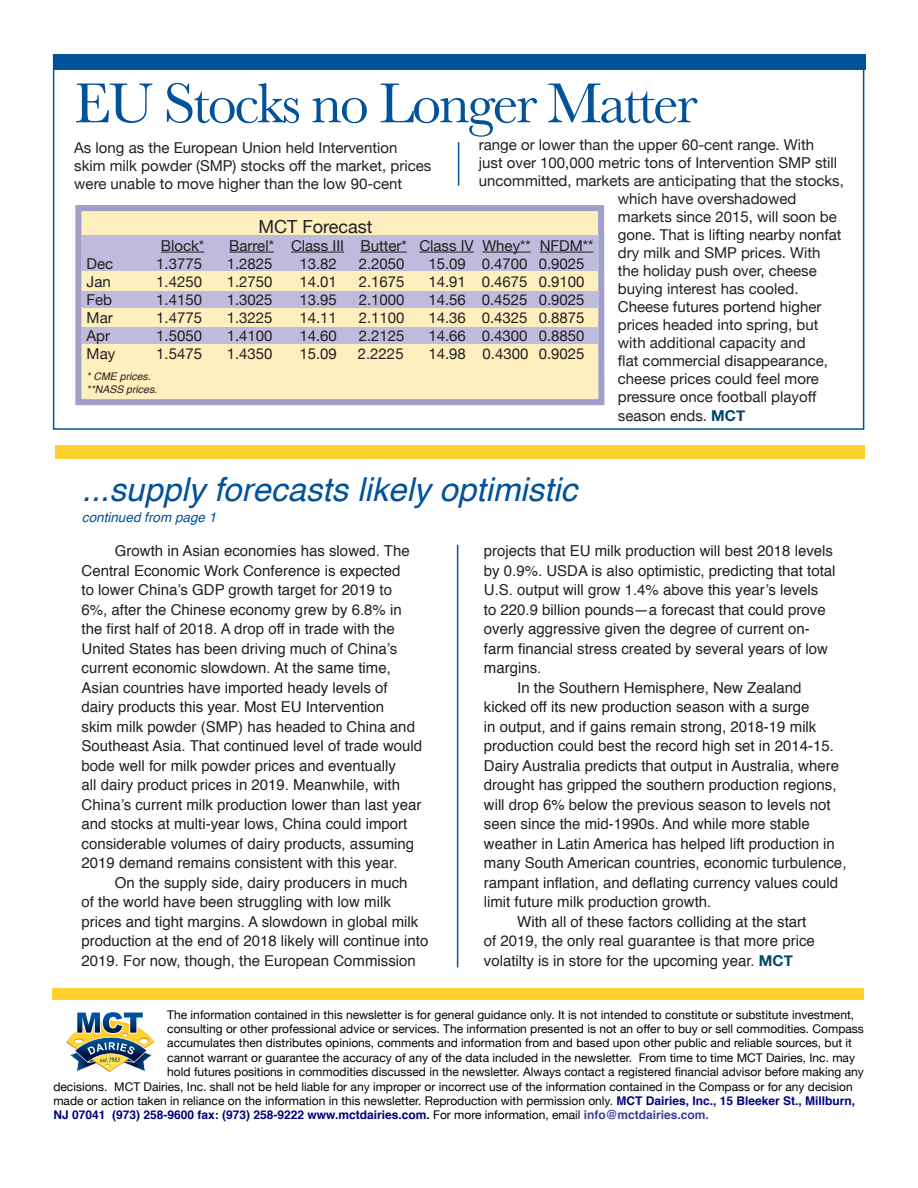
<style>
.page{position:relative;width:918px;height:1188px;background:#fff}
.page>*{position:absolute;margin:0;border:0;box-sizing:border-box;transform-origin:0 0}
.t1{font:58.5px "Baskerville";letter-spacing:-.04em;color:#01529a}
.t2{font:italic 33px "Helvetica";color:#01529a}
.t3{font:18px "Helvetica Neue";color:#231f20}
.t4{font:15px/19.5px "Helvetica";color:#231f20}
.forecast_chart{font:15px/18px "Helvetica Neue";color:#231f20}
.t5{font:italic 13.5px "Helvetica";color:#01529a}
.t6{font:12px "Helvetica Neue";color:#000}
.t7{font:700 12px "Helvetica";color:#000080}
.t8{font:italic 10.5px "Helvetica";color:#231f20}
.s1{font-weight:700;color:#004768}
.s2{font-family:"Helvetica Neue";font-weight:700;color:#004768}
.s3{font-family:"Helvetica";font-weight:700;color:#000080}
.s4{color:#000}
.s5{font-family:"Helvetica Neue";font-weight:400;color:#000}
.s6{color:#3e3f99}
</style>
<div class="page">
<hr style="left:458px;top:142px;width:1px;height:44px;background:#01529a">
<div style="left:55px;top:445px;width:810px;height:14px;background:#ffd12e"></div>
<svg style="left:66px;top:1012px;width:88px;height:60px"></svg>
<div style="left:82px;top:210px;width:517px;height:189px;background:#feefbe"></div>
<div style="left:75px;top:205px;width:529px;height:200px;border:6px solid #a09fcc"></div>
<div style="left:81px;top:236px;width:517px;height:35px;background:#bebbdc"></div>
<div style="left:81px;top:291px;width:517px;height:17px;background:#bebbdc"></div>
<div style="left:81px;top:327px;width:517px;height:17px;background:#bebbdc"></div>
<hr style="left:161px;top:252px;width:43px;height:1px;background:#231f20">
<hr style="left:229px;top:252px;width:45px;height:1px;background:#231f20">
<hr style="left:291px;top:252px;width:53px;height:1px;background:#231f20">
<hr style="left:360px;top:252px;width:47px;height:1px;background:#231f20">
<hr style="left:419px;top:252px;width:55px;height:1px;background:#231f20">
<hr style="left:482px;top:252px;width:49px;height:1px;background:#231f20">
<hr style="left:540px;top:252px;width:53px;height:1px;background:#231f20">
<div style="left:53px;top:989px;width:811px;height:11px;background:#ffd12e"></div>
<div style="left:54px;top:54px;width:811px;height:16px;background:#01529a"></div>
<hr style="left:457px;top:545px;width:1px;height:422px;background:#01529a">
<p class="t1" style="left:74px;top:66px;width:625px">EU Stocks no Longer Matter</p>
<p class="forecast_chart" style="left:74px;top:140px;width:359px">As long as the European Union held Intervention skim milk powder (SMP) stocks off the market, prices were unable to move higher than the low 90-cent</p>
<p class="forecast_chart" style="left:479px;top:136px;width:337px">range or lower than the upper 60-cent range. With</p>
<p class="forecast_chart" style="left:479px;top:154px;width:360px">just over 100,000 metric tons of Intervention SMP still</p>
<p class="forecast_chart" style="left:479px;top:172px;width:366px">uncommitted, markets are anticipating that the stocks,</p>
<p class="forecast_chart" style="left:618px;top:190px;width:180px">which have overshadowed</p>
<p class="forecast_chart" style="left:618px;top:208px;width:220px">markets since 2015, will soon be</p>
<p class="forecast_chart" style="left:618px;top:226px;width:225px">gone. That is lifting nearby nonfat</p>
<p class="forecast_chart" style="left:618px;top:244px;width:204px">dry milk and SMP prices. With</p>
<p class="forecast_chart" style="left:618px;top:262px;width:200px">the holiday push over, cheese</p>
<p class="forecast_chart" style="left:618px;top:280px;width:182px">buying interest has cooled.</p>
<p class="forecast_chart" style="left:618px;top:298px;width:205px">Cheese futures portend higher</p>
<p class="forecast_chart" style="left:618px;top:316px;width:202px">prices headed into spring, but</p>
<p class="forecast_chart" style="left:618px;top:334px;width:189px">with additional capacity and</p>
<p class="forecast_chart" style="left:618px;top:352px;width:212px">flat commercial disappearance,</p>
<p class="forecast_chart" style="left:618px;top:370px;width:202px">cheese prices could feel more</p>
<p class="forecast_chart" style="left:618px;top:388px;width:200px">pressure once football playoff</p>
<p class="forecast_chart" style="left:618px;top:408px;width:129px">season ends. <span class="s1">MCT</span></p>
<p class="t3" style="left:259px;top:213px;width:116px">MCT Forecast</p>
<p class="forecast_chart" style="left:161px;top:237px;width:45px">Block*</p>
<p class="forecast_chart" style="left:229px;top:237px;width:366px">Barrel* Class III Butter* Class IV Whey** NFDM**</p>
<p class="forecast_chart" style="left:87px;top:255px;width:28px">Dec</p>
<p class="forecast_chart" style="left:156px;top:255px;width:47px">1.3775</p>
<p class="forecast_chart" style="left:227px;top:255px;width:47px">1.2825</p>
<p class="forecast_chart" style="left:299px;top:255px;width:39px">13.82</p>
<p class="forecast_chart" style="left:359px;top:255px;width:47px">2.2050</p>
<p class="forecast_chart" style="left:428px;top:255px;width:158px">15.09 0.4700 0.9025</p>
<p class="forecast_chart" style="left:87px;top:273px;width:26px">Jan</p>
<p class="forecast_chart" style="left:156px;top:273px;width:47px">1.4250</p>
<p class="forecast_chart" style="left:227px;top:273px;width:47px">1.2750</p>
<p class="forecast_chart" style="left:299px;top:273px;width:39px">14.01</p>
<p class="forecast_chart" style="left:359px;top:273px;width:47px">2.1675</p>
<p class="forecast_chart" style="left:428px;top:273px;width:158px">14.91 0.4675 0.9100</p>
<p class="forecast_chart" style="left:87px;top:291px;width:27px">Feb</p>
<p class="forecast_chart" style="left:156px;top:291px;width:47px">1.4150</p>
<p class="forecast_chart" style="left:227px;top:291px;width:47px">1.3025</p>
<p class="forecast_chart" style="left:299px;top:291px;width:39px">13.95</p>
<p class="forecast_chart" style="left:359px;top:291px;width:47px">2.1000</p>
<p class="forecast_chart" style="left:428px;top:291px;width:158px">14.56 0.4525 0.9025</p>
<p class="forecast_chart" style="left:87px;top:309px;width:28px">Mar</p>
<p class="forecast_chart" style="left:156px;top:309px;width:47px">1.4775</p>
<p class="forecast_chart" style="left:227px;top:309px;width:47px">1.3225</p>
<p class="forecast_chart" style="left:299px;top:309px;width:39px">14.11</p>
<p class="forecast_chart" style="left:359px;top:309px;width:47px">2.1100</p>
<p class="forecast_chart" style="left:428px;top:309px;width:158px">14.36 0.4325 0.8875</p>
<p class="forecast_chart" style="left:87px;top:327px;width:25px">Apr</p>
<p class="forecast_chart" style="left:156px;top:327px;width:47px">1.5050</p>
<p class="forecast_chart" style="left:227px;top:327px;width:47px">1.4100</p>
<p class="forecast_chart" style="left:299px;top:327px;width:39px">14.60</p>
<p class="forecast_chart" style="left:359px;top:327px;width:47px">2.2125</p>
<p class="forecast_chart" style="left:428px;top:327px;width:158px">14.66 0.4300 0.8850</p>
<p class="forecast_chart" style="left:87px;top:345px;width:30px">May</p>
<p class="forecast_chart" style="left:156px;top:345px;width:47px">1.5475</p>
<p class="forecast_chart" style="left:227px;top:345px;width:47px">1.4350</p>
<p class="forecast_chart" style="left:299px;top:345px;width:39px">15.09</p>
<p class="forecast_chart" style="left:358px;top:345px;width:47px">2.2225</p>
<p class="forecast_chart" style="left:428px;top:345px;width:158px">14.98 0.4300 0.9025</p>
<p class="t8" style="left:87px;top:368px;width:66px">* CME prices.</p>
<p class="t8" style="left:87px;top:381px;width:72px">**NASS prices.</p>
<p class="t2" style="left:82px;top:463px;width:497px">...supply forecasts likely optimistic</p>
<p class="t5" style="left:82px;top:506px;width:136px">continued from page 1</p>
<p class="t4" style="left:82px;top:542px;width:342px;text-indent:33px">Growth in Asian economies has slowed. The Central Economic Work Conference is expected<br>to lower China’s GDP growth target for 2019 to<br>6%, after the Chinese economy grew by 6.8% in the first half of 2018. A drop off in trade with the United States has been driving much of China’s current economic slowdown. At the same time, Asian countries have imported heady levels of dairy products this year. Most EU Intervention<br>skim milk powder (SMP) has headed to China and Southeast Asia. That continued level of trade would bode well for milk powder prices and eventually<br>all dairy product prices in 2019. Meanwhile, with China’s current milk production lower than last year and stocks at multi-year lows, China could import considerable volumes of dairy products, assuming 2019 demand remains consistent with this year.</p>
<p class="t4" style="left:82px;top:873px;width:348px;text-indent:33px">On the supply side, dairy producers in much<br>of the world have been struggling with low milk prices and tight margins. A slowdown in global milk production at the end of 2018 likely will continue into 2019. For now, though, the European Commission</p>
<p class="t4" style="left:484px;top:542px;width:353px">projects that EU milk production will best 2018 levels by 0.9%. USDA is also optimistic, predicting that total U.S. output will grow 1.4% above this year’s levels<br>to 220.9 billion pounds—a forecast that could prove overly aggressive given the degree of current on&shy;farm financial stress created by several years of low margins.</p>
<p class="t4" style="left:484px;top:678px;width:364px;text-indent:33px">In the Southern Hemisphere, New Zealand kicked off its new production season with a surge<br>in output, and if gains remain strong, 2018-19 milk production could best the record high set in 2014-15.<br>Dairy Australia predicts that output in Australia, where drought has gripped the southern production regions, will drop 6% below the previous season to levels not seen since the mid-1990s. And while more stable weather in Latin America has helped lift production in many South American countries, economic turbulence, rampant inflation, and deflating currency values could limit future milk production growth.</p>
<p class="t4" style="left:484px;top:912px;width:333px;text-indent:33px">With all of these factors colliding at the start of 2019, the only real guarantee is that more price volatilty is in store for the upcoming year. <span class="s2">MCT</span></p>
<p class="t6" style="left:167px;top:1006px;width:688px">The information contained in this newsletter is for general guidance only. It is not intended to constitute or substitute investment,</p>
<p class="t6" style="left:167px;top:1020px;width:698px">consulting or other professional advice or services. The information presented is not an offer to buy or sell commodities. Compass</p>
<p class="t6" style="left:167px;top:1034px;width:686px">accumulates then distributes opinions, comments and information from and based upon other public and reliable sources, but it</p>
<p class="t6" style="left:167px;top:1049px;width:689px">cannot warrant or guarantee the accuracy of any of the data included in the newsletter. From time to time MCT Dairies, Inc. may</p>
<p class="t6" style="left:167px;top:1063px;width:698px">hold futures positions in commodities discussed in the newsletter. Always contact a registered financial advisor before making any</p>
<p class="t6" style="left:53px;top:1078px;width:801px">decisions. MCT Dairies, Inc. shall not be held liable for any improper or incorrect use of the information contained in the Compass or for any decision</p>
<p class="t6" style="left:53px;top:1092px;width:803px">made or action taken in reliance on the information in this newsletter. Reproduction with permission only. <span class="s3">MCT Dairies, Inc., 15 Bleeker St., Millburn,</span></p>
<p class="t7" style="left:53px;top:1105px;width:657px">NJ 07041 (973) 258-9600 fax: (973) 258-9222 www.mctdairies.com<span class="s4">.</span> <span class="s5">For more information, email</span> <span class="s6">info@mctdairies.com.</span></p>
</div>
